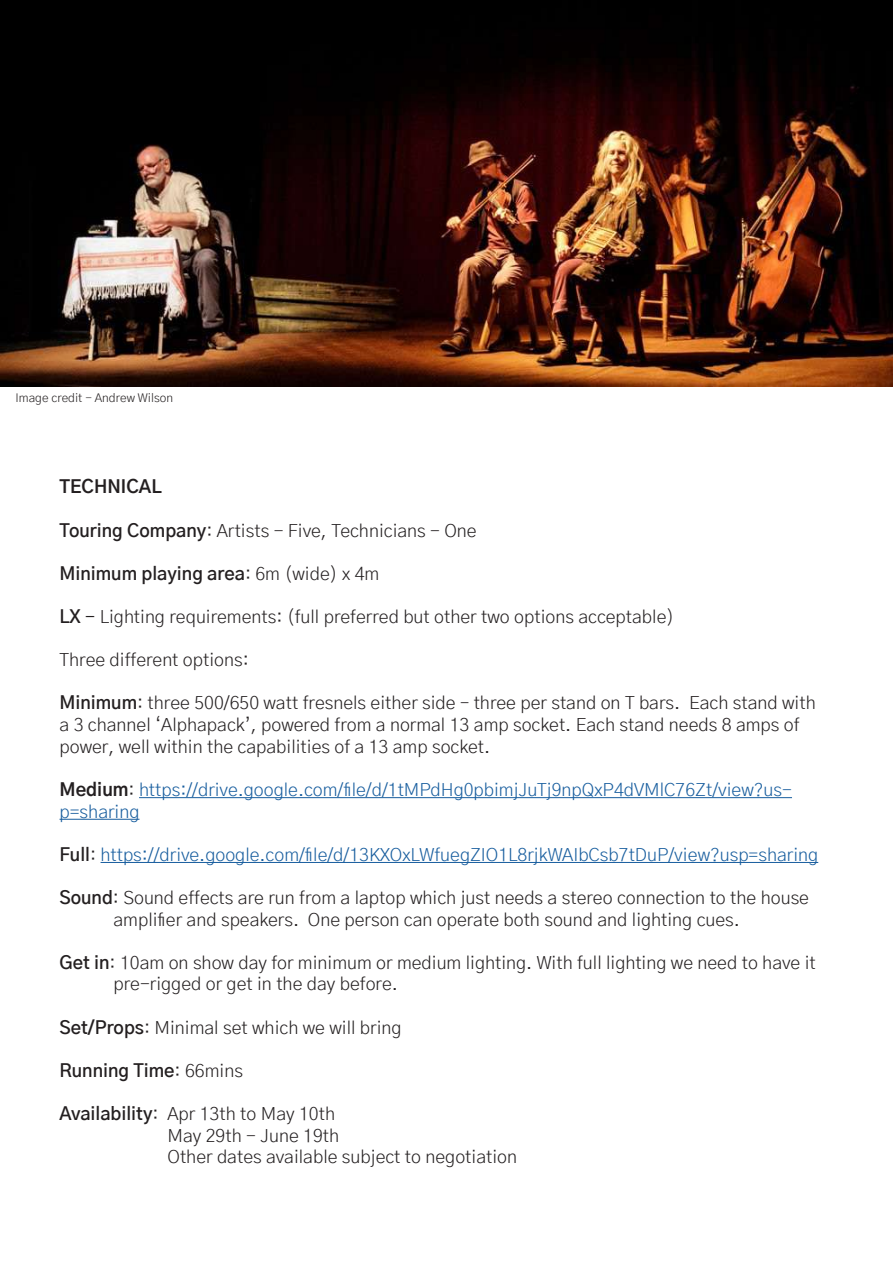
<style>
.page{position:relative;width:893px;height:1263px;background:#fff}
.page>*{position:absolute;margin:0;border:0;box-sizing:border-box;transform-origin:0 0}
.t1{font:300 18px/21.6px "Gothic A1";color:#231f20}
.t2{font:300 18px/21.6px "Gothic A1";color:#175d9e}
.t3{font:600 18px "Gothic A1";color:#231f20}
.t4{font:700 18px "Gothic A1";color:#231f20}
.t5{font:300 12px "Gothic A1";color:#231f20}
.s1{font-weight:600}
.s2{font-weight:300}
.s3{font-weight:400}
.s4{font-weight:700;color:#231f20}
.s5{color:#231f20}
.s6{font-weight:600;color:#231f20}
</style>
<div class="page">
<img style="left:0;top:0;width:893px;height:386px">
<hr style="left:139px;top:797px;width:653px;height:1px;background:#175d9e">
<hr style="left:60px;top:819px;width:79px;height:1px;background:#175d9e">
<hr style="left:101px;top:862px;width:717px;height:1px;background:#175d9e">
<p class="t5" style="left:16px;top:388px;width:159px">Image credit - Andrew Wilson</p>
<p class="t4" style="left:60px;top:472px;width:104px">TECHNICAL</p>
<p class="t1" style="left:60px;top:519px;width:419px"><span class="s1">Touring Company</span>: Artists - Five, Technicians - One</p>
<p class="t3" style="left:60px;top:559px;width:321px">Minimum playing area<span class="s2">: 6m (wide) x 4m</span></p>
<p class="t1" style="left:60px;top:605px;width:616px"><span class="s1">LX</span> <span class="s3">-</span> Lighting requirements: (full preferred but other two options acceptable)</p>
<p class="t1" style="left:60px;top:648px;width:191px">Three different options:</p>
<p class="t1" style="left:60px;top:692px;width:758px"><span class="s1">Minimum</span>: three 500/650 watt fresnels either side – three per stand on T bars. Each stand with a 3 channel ‘Alphapack’, powered from a normal 13 amp socket. Each stand needs 8 amps of power, well within the capabilities of a 13 amp socket.</p>
<p class="t2" style="left:60px;top:778px;width:734px"><span class="s4">Medium</span><span class="s5">:</span> https://drive.google.com/file/d/1tMPdHg0pbimjJuTj9npQxP4dVMlC76Zt/view?us&shy;p=sharing</p>
<p class="t2" style="left:60px;top:843px;width:760px"><span class="s6">Full</span><span class="s5">:</span> https://drive.google.com/file/d/13KXOxLWfuegZIO1L8rjkWAIbCsb7tDuP/view?usp=sharing</p>
<p class="t1" style="left:114px;top:886px;width:697px;text-indent:-54px"><span class="s1">Sound</span>: Sound effects are run from a laptop which just needs a stereo connection to the house amplifier and speakers. One person can operate both sound and lighting cues.</p>
<p class="t1" style="left:114px;top:951px;width:704px;text-indent:-54px"><span class="s1">Get in</span>: 10am on show day for minimum or medium lighting. With full lighting we need to have it pre-rigged or get in the day before.</p>
<p class="t1" style="left:60px;top:1016px;width:344px"><span class="s1">Set/Props</span>: Minimal set which we will bring</p>
<p class="t3" style="left:60px;top:1056px;width:185px">Running Time<span class="s2">: 66mins</span></p>
<p class="t1" style="left:168px;top:1102px;width:351px;text-indent:-108px"><span class="s1">Availability</span>: Apr 13th to May 10th<br>May 29th - June 19th<br>Other dates available subject to negotiation</p>
</div>
